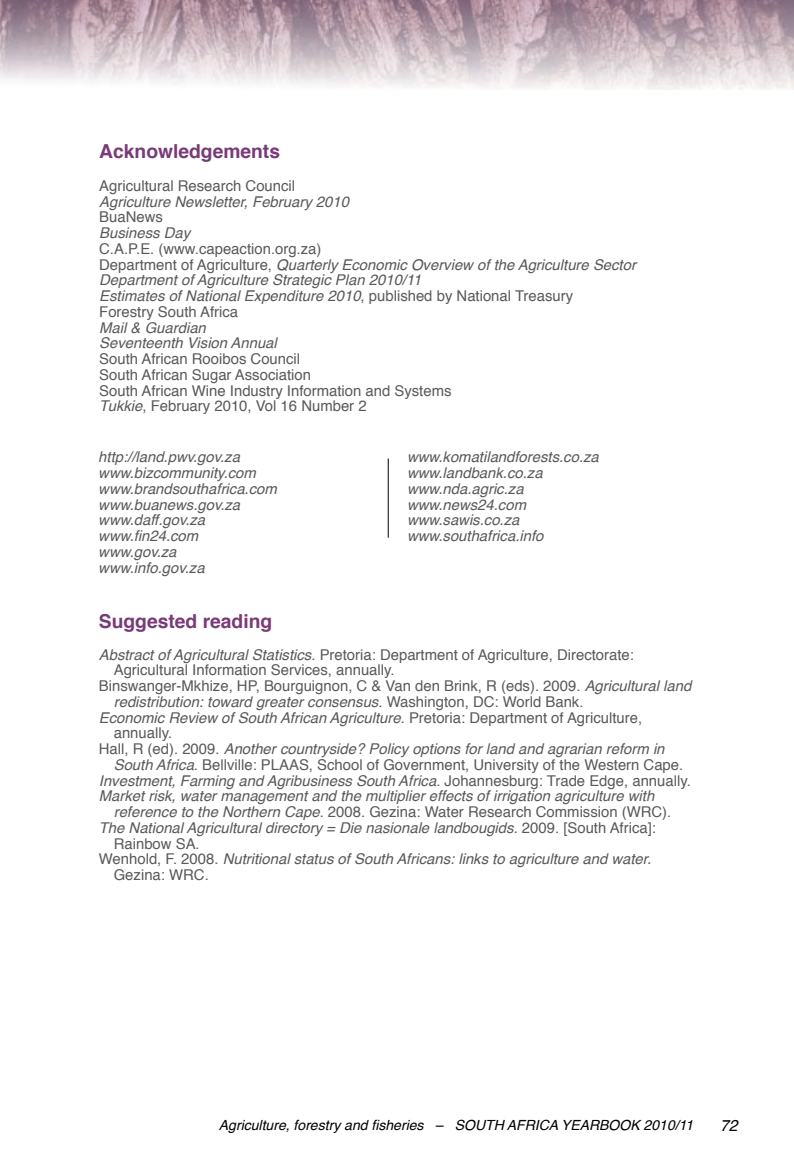
<style>
.page{position:relative;width:794px;height:1166px;background:#fff}
.page>*{position:absolute;margin:0;border:0;box-sizing:border-box;transform-origin:0 0}
.t1{font:700 19.25px "Helvetica";color:#793a77}
.t2{font:italic 15.75px "Helvetica";color:#000}
.t3{font:italic 14.88px/15.8px "Helvetica";color:#58595b}
.t4{font:14.88px/15.8px "Helvetica";color:#58595b}
.t5{font:italic 14px "Helvetica";color:#000}
.s1{font-style:normal}
.s2{font-style:italic}
</style>
<div class="page">
<svg style="left:0;top:0;width:794px;height:89px;background:#cab9c1"></svg>
<hr style="left:388px;top:458px;width:1px;height:80px;background:#000">
<p class="t1" style="left:99px;top:135px;width:182px">Acknowledgements</p>
<p class="t4" style="left:99px;top:178px;width:197px">Agricultural Research Council</p>
<p class="t3" style="left:99px;top:194px;width:251px">Agriculture Newsletter, February 2010</p>
<p class="t4" style="left:99px;top:210px;width:65px">BuaNews</p>
<p class="t3" style="left:99px;top:225px;width:92px">Business Day</p>
<p class="t3" style="left:99px;top:241px;width:538px"><span class="s1">C.A.P.E. (www.capeaction.org.za)<br>Department of Agriculture,</span> Quarterly Economic Overview of the Agriculture Sector Department of Agriculture Strategic Plan 2010/11<br>Estimates of National Expenditure 2010<span class="s1">, published by National Treasury<br>Forestry South Africa</span></p>
<p class="t3" style="left:99px;top:320px;width:179px">Mail &amp; Guardian<br>Seventeenth Vision Annual</p>
<p class="t4" style="left:99px;top:351px;width:354px">South African Rooibos Council<br>South African Sugar Association<br>South African Wine Industry Information and Systems <span class="s2">Tukkie</span>, February 2010, Vol 16 Number 2</p>
<p class="t3" style="left:98px;top:449px;width:180px">http://land.pwv.gov.za www.bizcommunity.com www.brandsouthafrica.com www.buanews.gov.za www.daff.gov.za www.fin24.com www.gov.za www.info.gov.za</p>
<p class="t3" style="left:407px;top:449px;width:193px">www.komatilandforests.co.za www.landbank.co.za www.nda.agric.za www.news24.com www.sawis.co.za www.southafrica.info</p>
<p class="t1" style="left:99px;top:606px;width:175px">Suggested reading</p>
<p class="t4" style="left:99px;top:647px;width:536px"><span class="s2">Abstract of Agricultural Statistics</span>. Pretoria: Department of Agriculture, Directorate:</p>
<p class="t4" style="left:114px;top:663px;width:282px">Agricultural Information Services, annually.</p>
<p class="t4" style="left:99px;top:678px;width:594px">Binswanger-Mkhize, HP, Bourguignon, C &amp; Van den Brink, R (eds). 2009. <span class="s2">Agricultural land</span></p>
<p class="t3" style="left:114px;top:694px;width:471px">redistribution: toward greater consensus<span class="s1">. Washington, DC: World Bank.</span></p>
<p class="t3" style="left:99px;top:710px;width:545px">Economic Review of South African Agriculture<span class="s1">. Pretoria: Department of Agriculture,</span></p>
<p class="t4" style="left:114px;top:726px;width:60px">annually.</p>
<p class="t3" style="left:99px;top:741px;width:567px"><span class="s1">Hall, R (ed). 2009.</span> Another countryside? Policy options for land and agrarian reform in</p>
<p class="t4" style="left:114px;top:757px;width:571px"><span class="s2">South Africa</span>. Bellville: PLAAS, School of Government, University of the Western Cape.</p>
<p class="t3" style="left:99px;top:773px;width:593px">Investment, Farming and Agribusiness South Africa<span class="s1">. Johannesburg: Trade Edge, annually.</span></p>
<p class="t3" style="left:99px;top:788px;width:557px">Market risk, water management and the multiplier effects of irrigation agriculture with</p>
<p class="t4" style="left:114px;top:804px;width:559px"><span class="s2">reference to the Northern Cape</span>. 2008. Gezina: Water Research Commission (WRC).</p>
<p class="t3" style="left:99px;top:820px;width:558px">The National Agricultural directory = Die nasionale landbougids<span class="s1">. 2009. [South Africa]:</span></p>
<p class="t4" style="left:114px;top:836px;width:87px">Rainbow SA.</p>
<p class="t3" style="left:99px;top:851px;width:554px"><span class="s1">Wenhold, F. 2008.</span> Nutritional status of South Africans: links to agriculture and water.</p>
<p class="t4" style="left:114px;top:867px;width:97px">Gezina: WRC.</p>
<p class="t5" style="left:219px;top:1114px;width:476px">Agriculture, forestry and fisheries – SOUTH AFRICA YEARBOOK 2010/11</p>
<p class="t2" style="left:720px;top:1113px;width:19px">72</p>
</div>
